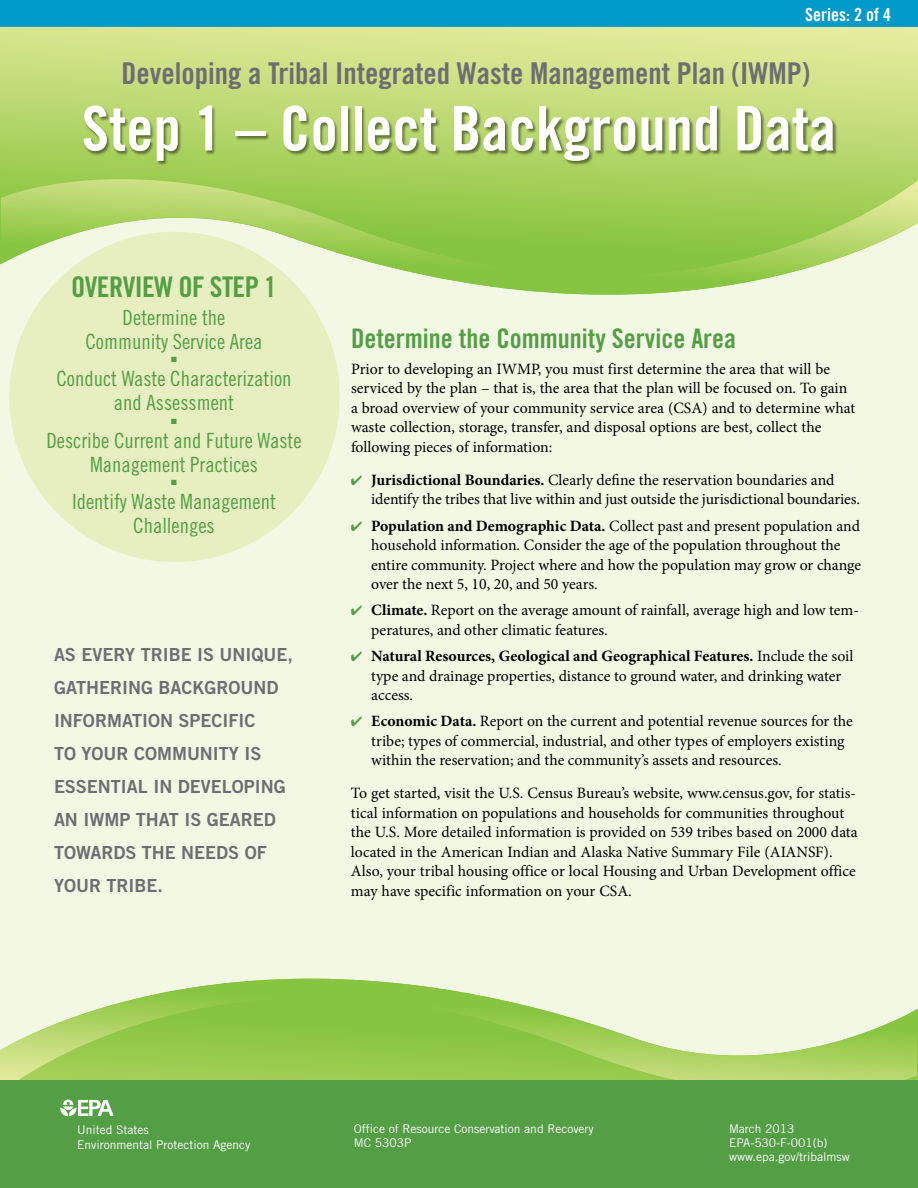
<style>
.page{position:relative;width:918px;height:1188px;background:#fff}
.page>*{position:absolute;margin:0;border:0;box-sizing:border-box;transform-origin:0 0}
.t1{font:61.5px "Trade Gothic Bold Cond Twenty";color:#fff}
.t2{font:30px "Trade Gothic Bold Cond Twenty";color:#6d6e71}
.t3{font:28.5px "Trade Gothic Bold Cond Twenty";letter-spacing:-.02em;color:#549f46}
.t4{font:27px "Trade Gothic Bold Cond Twenty";color:#549f46}
.t5{font:21px/24px "Trade Gothic Cond Eighteen";color:#549f46;text-align:center}
.t6{font:18px/33px "Trade Gothic Bold Two";color:#6d6e71}
.t7{font:18px "Trade Gothic Bold Cond Twenty";color:#fff}
.t8{font:15.75px/19.5px "Minion Pro";letter-spacing:-.005em;color:#000}
.t9{font:12px/14.4px "Trade Gothic";color:#fff}
.t10{font:7.5px "Zapf Dingbats";color:#549f46}
.s1{color:#549f46}
.s2{font-weight:700}
</style>
<div class="page">
<div style="left:0;top:157px;width:918px;height:942px;background:#f3f8e4"></div>
<svg style="left:0;top:27px;width:918px;height:238px;background:#c9de80"></svg>
<svg style="left:1px;top:179px;width:917px;height:158px"></svg>
<div style="left:9px;top:232px;width:331px;height:330px;background:#e7efc1;border-radius:50%"></div>
<div style="left:0;top:1075px;width:918px;height:113px;background:#549f46"></div>
<svg style="left:60px;top:1100px;width:54px;height:16px"></svg>
<div style="left:84px;top:106px;width:754px;height:59px;background:#000;opacity:.46"></div>
<svg style="left:0;top:978px;width:917px;height:102px"></svg>
<div style="left:0;top:0;width:918px;height:27px;background:#009bc8"></div>
<p class="t7" style="left:805px;top:4px;width:87px">Series: 2 of 4</p>
<h2 class="t2" style="left:121px;top:56px;width:690px">Developing a Tribal Integrated Waste Management Plan (IWMP)</h2>
<h1 class="t1" style="left:82px;top:91px;width:756px">Step 1 – Collect Background Data</h1>
<h3 class="t3" style="left:71px;top:270px;width:207px">Overview of Step 1</h3>
<h3 class="t5" style="left:85px;top:305px;width:179px">Determine the<br>Community Service Area</h3>
<p class="t10" style="left:171px;top:356px;width:7px">■</p>
<h3 class="t5" style="left:56px;top:366px;width:237px">Conduct Waste Characterization and Assessment</h3>
<p class="t10" style="left:171px;top:417px;width:7px">■</p>
<h3 class="t5" style="left:46px;top:428px;width:257px">Describe Current and Future Waste<br>Management Practices</h3>
<p class="t10" style="left:171px;top:479px;width:7px">■</p>
<h3 class="t5" style="left:72px;top:489px;width:205px">Identify Waste Management<br>Challenges</h3>
<p class="t6" style="left:54px;top:638px;width:241px">AS EVERY TRIBE IS UNIQUE,<br>GATHERING BACKGROUND<br>INFORMATION SPECIFIC<br>TO YOUR COMMUNITY IS<br>ESSENTIAL IN DEVELOPING<br>AN IWMP THAT IS GEARED<br>TOWARDS THE NEEDS OF<br>YOUR TRIBE.</p>
<h3 class="t4" style="left:351px;top:322px;width:387px">Determine the Community Service Area</h3>
<p class="t8" style="left:351px;top:359px;width:506px">Prior to developing an IWMP, you must first determine the area that will be serviced by the plan – that is, the area that the plan will be focused on. To gain a broad overview of your community service area (CSA) and to determine what waste collection, storage, transfer, and disposal options are best, collect the following pieces of information:</p>
<p class="t8" style="left:371px;top:470px;width:490px;text-indent:-20px"><span class="s1">✔</span> <span class="s2">Jurisdictional Boundaries.</span> Clearly define the reservation boundaries and identify the tribes that live within and just outside the jurisdictional boundaries.</p>
<p class="t8" style="left:371px;top:516px;width:491px;text-indent:-20px"><span class="s1">✔</span> <span class="s2">Population and Demographic Data.</span> Collect past and present population and household information. Consider the age of the population throughout the entire community. Project where and how the population may grow or change over the next 5, 10, 20, and 50 years.</p>
<p class="t8" style="left:371px;top:601px;width:489px;text-indent:-20px"><span class="s1">✔</span> <span class="s2">Climate.</span> Report on the average amount of rainfall, average high and low tem&shy;peratures, and other climatic features.</p>
<p class="t8" style="left:371px;top:646px;width:484px;text-indent:-20px"><span class="s1">✔</span> <span class="s2">Natural Resources, Geological and Geographical Features.</span> Include the soil type and drainage properties, distance to ground water, and drinking water access.</p>
<p class="t8" style="left:371px;top:712px;width:483px;text-indent:-20px"><span class="s1">✔</span> <span class="s2">Economic Data.</span> Report on the current and potential revenue sources for the tribe; types of commercial, industrial, and other types of employers existing within the reservation; and the community’s assets and resources.</p>
<p class="t8" style="left:351px;top:784px;width:508px">To get started, visit the U.S. Census Bureau’s website, www.census.gov, for statis&shy;tical information on populations and households for communities throughout the U.S. More detailed information is provided on 539 tribes based on 2000 data located in the American Indian and Alaska Native Summary File (AIANSF).<br>Also, your tribal housing office or local Housing and Urban Development office may have specific information on your CSA.</p>
<p class="t9" style="left:77px;top:1123px;width:175px">United States<br>Environmental Protection Agency</p>
<p class="t9" style="left:729px;top:1121px;width:122px">March 2013<br>EPA-530-F-001(b) www.epa.gov/tribalmsw</p>
<p class="t9" style="left:354px;top:1121px;width:242px">Office of Resource Conservation and Recovery<br>MC 5303P</p>
</div>
